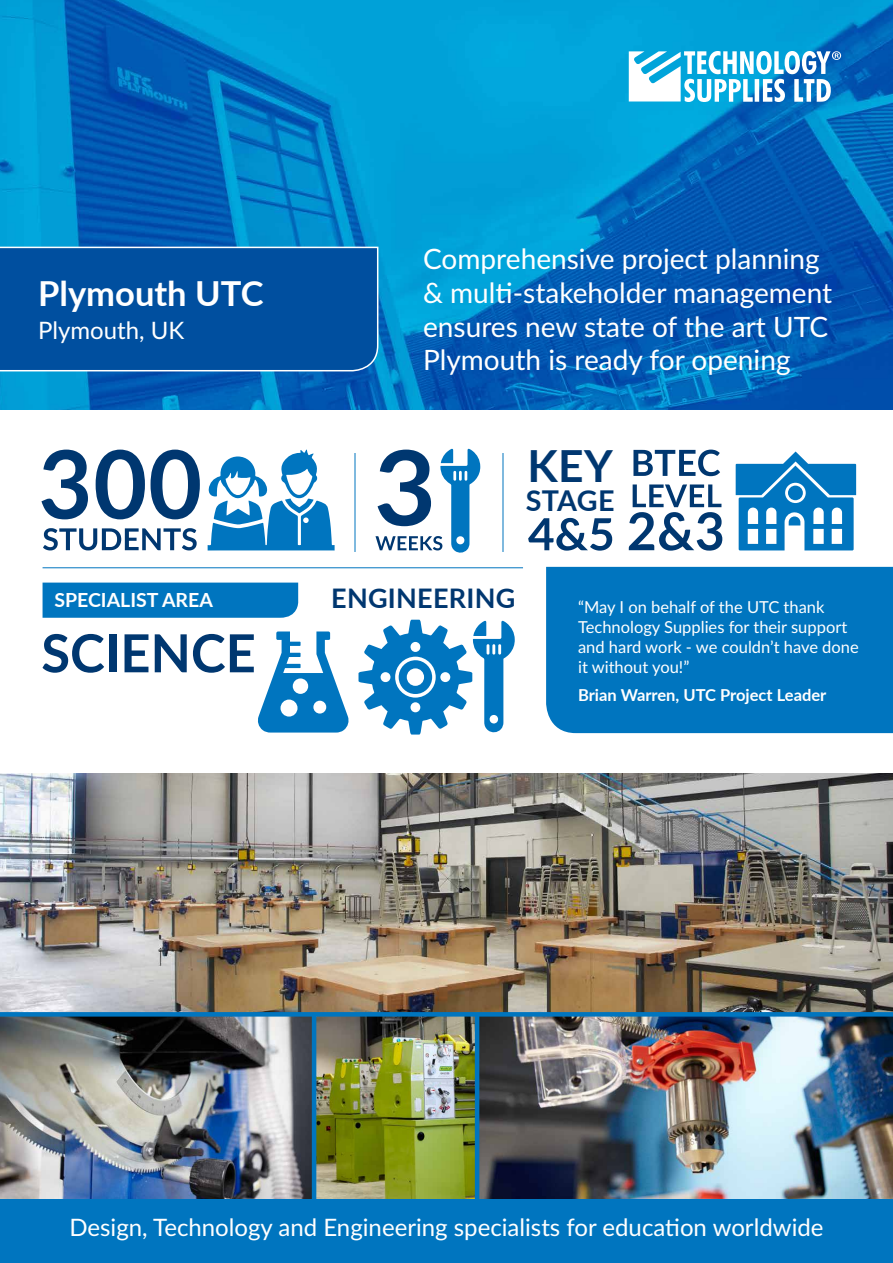
<style>
.page{position:relative;width:893px;height:1263px;background:#fff}
.page>*{position:absolute;margin:0;border:0;box-sizing:border-box;transform-origin:0 0}
.t1{font:700 52.5px "Lato";color:#003770}
.t2{font:700 44.25px "Lato";color:#003770}
.t3{font:700 34.5px "Lato";color:#fff}
.t4{font:700 28.65px "Lato";color:#003770}
.t5{font:28.05px/33.6px "Lato";color:#fff}
.t6{font:700 27px "Lato";letter-spacing:.01em;color:#003770}
.t7{font:24px "Lato";color:#fff}
.t8{font:700 19.5px "Lato";color:#fff}
.t9{font:16.5px/19.8px "Lato";color:#fff}
.t10{font:700 16.5px "Lato";color:#fff}
</style>
<div class="page">
<img style="left:0;top:0;width:893px;height:409px">
<div style="left:546px;top:567px;width:347px;height:166px;background:#0075bf"></div>
<img style="left:0;top:1016px;width:312px;height:183px">
<img style="left:316px;top:1016px;width:577px;height:183px">
<div style="left:0;top:246px;width:379px;height:126px;background:#004f9f"></div>
<img style="left:0;top:774px;width:893px;height:238px">
<svg style="left:0;top:1012px;width:893px;height:4px;background:#0375bc"></svg>
<hr style="left:312px;top:1014px;width:4px;height:231px;background:#0075bf">
<hr style="left:475px;top:1014px;width:4px;height:231px;background:#0075bf">
<svg style="left:629px;top:51px;width:212px;height:51px"></svg>
<div style="left:0;top:1199px;width:893px;height:64px;background:#0075bf"></div>
<svg style="left:633px;top:450px;width:87px;height:26px"></svg>
<svg style="left:629px;top:484px;width:93px;height:67px"></svg>
<svg style="left:41px;top:450px;width:159px;height:69px"></svg>
<svg style="left:208px;top:449px;width:127px;height:101px"></svg>
<svg style="left:736px;top:451px;width:120px;height:99px"></svg>
<div style="left:788px;top:486px;width:15px;height:14px;background:#0075bf;border-radius:50%"></div>
<svg style="left:43px;top:528px;width:154px;height:22px"></svg>
<svg style="left:375px;top:448px;width:105px;height:105px"></svg>
<hr style="left:503px;top:453px;width:1px;height:99px;background:#0075bf">
<hr style="left:355px;top:453px;width:1px;height:99px;background:#0075bf">
<hr style="left:43px;top:567px;width:480px;height:1px;background:#0075bf">
<svg style="left:358px;top:620px;width:157px;height:114px"></svg>
<svg style="left:258px;top:631px;width:91px;height:101px"></svg>
<svg style="left:528px;top:518px;width:84px;height:33px"></svg>
<div style="left:43px;top:583px;width:255px;height:35px;background:#0075bf"></div>
<p class="t3" style="left:38px;top:268px;width:227px">Plymouth UTC</p>
<p class="t7" style="left:38px;top:314px;width:148px">Plymouth, UK</p>
<p class="t8" style="left:54px;top:585px;width:160px">SPECIALIST AREA</p>
<h1 class="t1" style="left:41px;top:614px;width:216px">SCIENCE</h1>
<p class="t5" style="left:423px;top:241px;width:411px">Comprehensive project planning &amp; multi-stakeholder management ensures new state of the art UTC<br>Plymouth is ready for opening</p>
<h2 class="t2" style="left:527px;top:433px;width:87px">KEY</h2>
<p class="t4" style="left:526px;top:479px;width:90px">STAGE</p>
<p class="t6" style="left:331px;top:578px;width:186px">ENGINEERING</p>
<p class="t9" style="left:578px;top:597px;width:282px">“May I on behalf of the UTC thank<br>Technology Supplies for their support and hard work - we couldn’t have done it without you!”</p>
<p class="t10" style="left:578px;top:683px;width:250px">Brian Warren, UTC Project Leader</p>
<p class="t7" style="left:69px;top:1209px;width:756px">Design, Technology and Engineering specialists for education worldwide</p>
</div>
